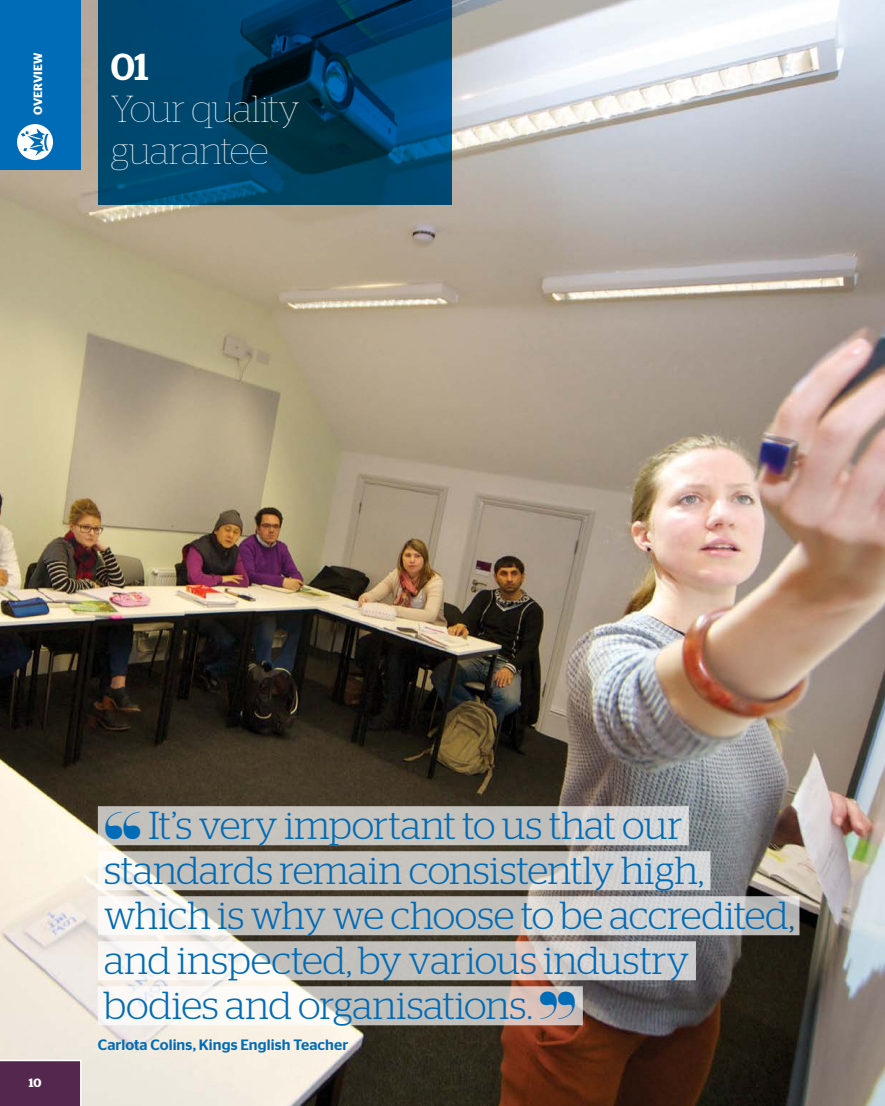
<style>
.page{position:relative;width:885px;height:1106px;background:#fff}
.page>*{position:absolute;margin:0;border:0;box-sizing:border-box;transform-origin:0 0}
.t1{font:300 39px/45px "Stag";letter-spacing:-.005em;color:#006bb6}
.t2{font:100 37.5px/42px "Stag";letter-spacing:-.015em;color:#fff}
.t3{font:500 37.5px "Stag";color:#fff}
.t4{font:500 15px "Stag Sans";letter-spacing:.005em;color:#006bb6}
.t5{font:600 12px "Stag Sans";letter-spacing:.005em;color:#fff}
.t6{font:600 12px "Stag";color:#fff}
.s1{font-weight:100}
</style>
<div class="page">
<img style="left:0;top:0;width:884px;height:1106px">
<svg style="left:98px;top:0;width:353px;height:205px;background:#004166"></svg>
<svg style="left:98px;top:806px;width:590px;height:39px;background:#c7c4c0"></svg>
<svg style="left:98px;top:851px;width:612px;height:39px;background:#cbc9c5"></svg>
<svg style="left:98px;top:896px;width:701px;height:39px;background:#cfcdca"></svg>
<svg style="left:98px;top:941px;width:598px;height:39px"></svg>
<svg style="left:98px;top:986px;width:484px;height:39px"></svg>
<div style="left:0;top:0;width:81px;height:169px;background:#006bb6"></div>
<svg style="left:17px;top:124px;width:36px;height:36px"></svg>
<svg style="left:0;top:1059px;width:82px;height:47px;background:#5f3659"></svg>
<p class="t5" style="left:31px;top:115px;width:64px;rotate:-90deg">Overview</p>
<p class="t3" style="left:111px;top:44px;width:39px">01</p>
<p class="t2" style="left:111px;top:87px;width:190px">Your quality guarantee</p>
<p class="t6" style="left:29px;top:1076px;width:14px">10</p>
<p class="t1" style="left:104px;top:802px;width:692px"><span class="s1">“</span> It’s very important to us that our standards remain consistently high, which is why we choose to be accredited, and inspected, by various industry bodies and organisations. <span class="s1">”</span></p>
<p class="t4" style="left:98px;top:1035px;width:252px">Carlota Colins, Kings English Teacher</p>
</div>
